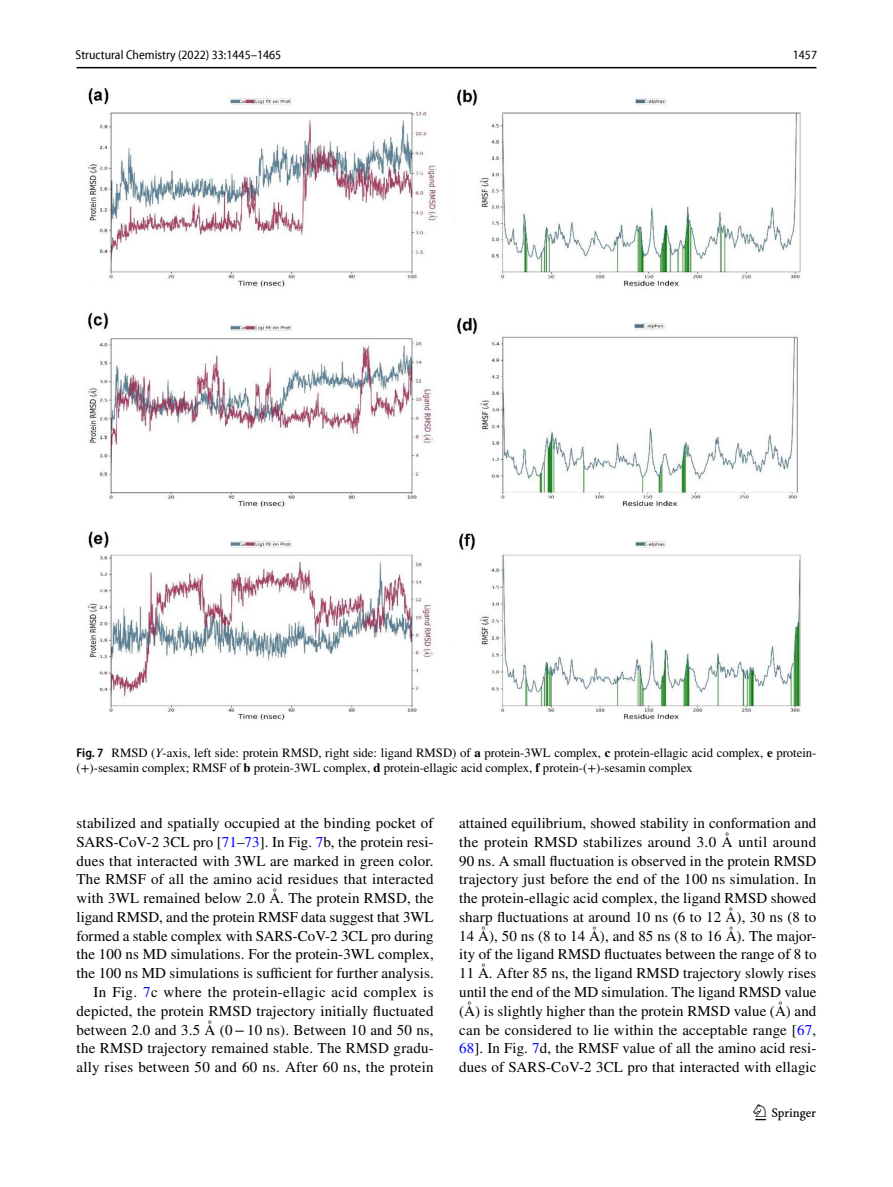
<style>
.page{position:relative;width:893px;height:1187px;background:#fff}
.page>*{position:absolute;margin:0;border:0;box-sizing:border-box;transform-origin:0 0}
.t1{font:22.5px "Springnew Regular 3";color:#000}
.t2{font:15px/18.8px "STIX";letter-spacing:.01em;color:#000;text-align:right}
.t3{font:12.75px/15px "STIX";color:#000}
.t4{font:semi-condensed 12.75px "Myriad Pro Unic";color:#000}
.s1{font-family:"Myriad Pro";font-weight:600;font-stretch:semi-condensed}
.s2{font-style:italic}
.s3{font-weight:700}
.s4{color:#00f}
</style>
<div class="page">
<hr style="left:77px;top:67px;width:739px;height:1px;background:#000">
<img style="left:87px;top:88px;width:718px;height:632px">
<p class="t4" style="left:76px;top:50px;width:207px">Structural Chemistry (2022) 33:1445–1465</p>
<p class="t4" style="left:793px;top:50px;width:26px">1457</p>
<p class="t3" style="left:77px;top:745px;width:741px"><span class="s1">Fig. 7</span> RMSD (<span class="s2">Y</span>-axis, left side: protein RMSD, right side: ligand RMSD) of <span class="s3">a</span> protein-3WL complex, <span class="s3">c</span> protein-ellagic acid complex, <span class="s3">e</span> protein-(+)-sesamin complex; RMSF of <span class="s3">b</span> protein-3WL complex, <span class="s3">d</span> protein-ellagic acid complex, <span class="s3">f</span> protein-(+)-sesamin complex</p>
<p class="t2" style="left:77px;top:814px;width:359px">stabilized and spatially occupied at the binding pocket of SARS-CoV-2 3CL pro [<span class="s4">71</span>–<span class="s4">73</span>]. In Fig. <span class="s4">7</span>b, the protein resi&shy;dues that interacted with 3WL are marked in green color.<br>The RMSF of all the amino acid residues that interacted with 3WL remained below 2.0 Å. The protein RMSD, the ligand RMSD, and the protein RMSF data suggest that 3WL formed a stable complex with SARS-CoV-2 3CL pro during the 100 ns MD simulations. For the protein-3WL complex, the 100 ns MD simulations is sufficient for further analysis.<br>In Fig. <span class="s4">7</span>c where the protein-ellagic acid complex is depicted, the protein RMSD trajectory initially fluctuated between 2.0 and 3.5 Å (0−10 ns). Between 10 and 50 ns, the RMSD trajectory remained stable. The RMSD gradu&shy;ally rises between 50 and 60 ns. After 60 ns, the protein</p>
<p class="t2" style="left:459px;top:814px;width:359px;text-align:justify">attained equilibrium, showed stability in conformation and the protein RMSD stabilizes around 3.0 Å until around 90 ns. A small fluctuation is observed in the protein RMSD trajectory just before the end of the 100 ns simulation. In the protein-ellagic acid complex, the ligand RMSD showed sharp fluctuations at around 10 ns (6 to 12 Å), 30 ns (8 to 14 Å), 50 ns (8 to 14 Å), and 85 ns (8 to 16 Å). The major&shy;ity of the ligand RMSD fluctuates between the range of 8 to 11 Å. After 85 ns, the ligand RMSD trajectory slowly rises until the end of the MD simulation. The ligand RMSD value (Å) is slightly higher than the protein RMSD value (Å) and can be considered to lie within the acceptable range [<span class="s4">67</span>, <span class="s4">68</span>]. In Fig. <span class="s4">7</span>d, the RMSF value of all the amino acid resi&shy;dues of SARS-CoV-2 3CL pro that interacted with ellagic</p>
<h1 class="t1" style="left:755px;top:1104px;width:62px">1 3</h1>
</div>
